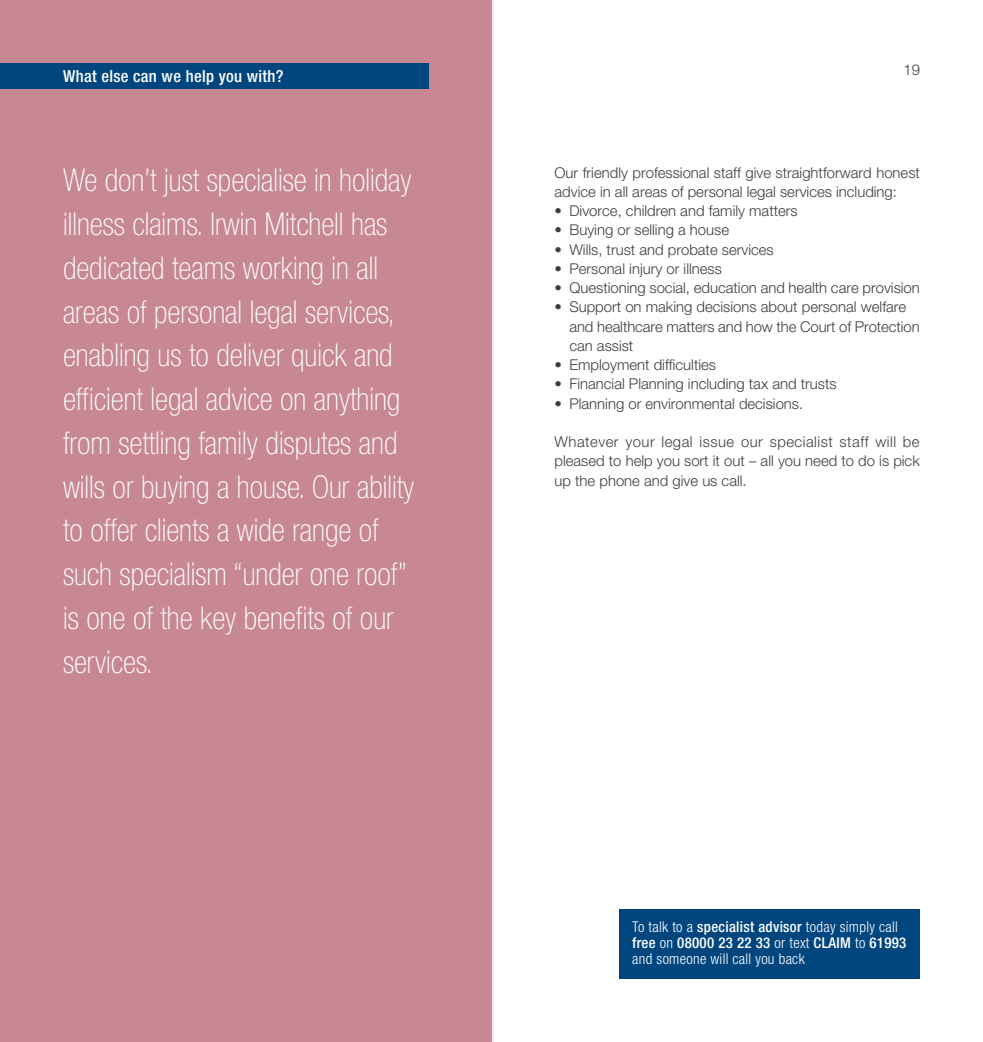
<style>
.page{position:relative;width:983px;height:1042px;background:#fff}
.page>*{position:absolute;margin:0;border:0;box-sizing:border-box;transform-origin:0 0}
.t1{font:100 condensed 31.5px/43.8px "Helvetica Neue";color:#fff}
.t2{font:500 condensed 16.62px "Helvetica Neue";letter-spacing:.02em;color:#fff}
.t3{font:300 14.88px/19.2px "Helvetica Neue";color:#3e3e3f}
.t4{font:300 condensed 14.88px/15.9px "Helvetica Neue";letter-spacing:.02em;color:#fff}
.s1{font-weight:500}
</style>
<div class="page">
<div style="left:0;top:0;width:491px;height:1042px;background:#c78893"></div>
<div style="left:0;top:63px;width:428px;height:26px;background:#00467e"></div>
<div style="left:619px;top:909px;width:300px;height:70px;background:#00467e"></div>
<p class="t2" style="left:63px;top:66px;width:222px">What else can we help you with?</p>
<p class="t3" style="left:903px;top:59px;width:18px">19</p>
<p class="t1" style="left:63px;top:158px;width:352px">We don’t just specialise in holiday illness claims. Irwin Mitchell has dedicated teams working in all areas of personal legal services, enabling us to deliver quick and efficient legal advice on anything from settling family disputes and wills or buying a house. Our ability to offer clients a wide range of such specialism “under one roof” is one of the key benefits of our services.</p>
<p class="t3" style="left:554px;top:162px;width:367px">Our friendly professional staff give straightforward honest advice in all areas of personal legal services including:</p>
<p class="t3" style="left:554px;top:201px;width:244px">• Divorce, children and family matters</p>
<p class="t3" style="left:554px;top:220px;width:176px">• Buying or selling a house</p>
<p class="t3" style="left:554px;top:239px;width:221px">• Wills, trust and probate services</p>
<p class="t3" style="left:554px;top:259px;width:169px">• Personal injury or illness</p>
<p class="t3" style="left:554px;top:278px;width:367px">• Questioning social, education and health care provision</p>
<p class="t3" style="left:569px;top:297px;width:352px;text-indent:-15px">• Support on making decisions about personal welfare and healthcare matters and how the Court of Protection can assist</p>
<p class="t3" style="left:554px;top:355px;width:163px">• Employment difficulties</p>
<p class="t3" style="left:554px;top:374px;width:283px">• Financial Planning including tax and trusts</p>
<p class="t3" style="left:554px;top:393px;width:250px">• Planning or environmental decisions.</p>
<p class="t3" style="left:554px;top:432px;width:367px;text-align:justify">Whatever your legal issue our specialist staff will be pleased to help you sort it out – all you need to do is pick up the phone and give us call.</p>
<p class="t4" style="left:632px;top:919px;width:275px">To talk to a <span class="s1">specialist advisor</span> today simply call <span class="s1">free</span> on <span class="s1">08000 23 22 33</span> or text <span class="s1">CLAIM</span> to <span class="s1">61993 </span>and someone will call you back</p>
</div>
